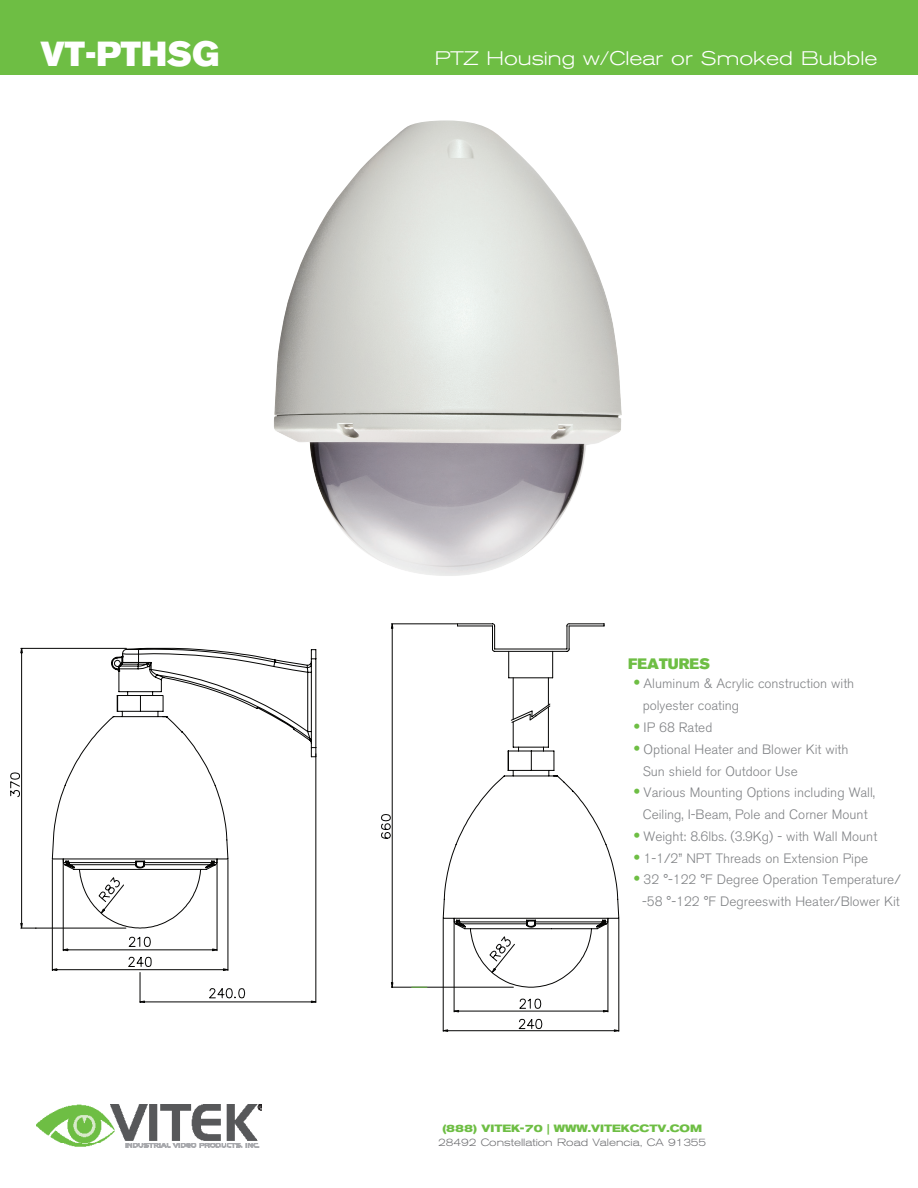
<style>
.page{position:relative;width:918px;height:1188px;background:#fff}
.page>*{position:absolute;margin:0;border:0;box-sizing:border-box;transform-origin:0 0}
.t1{font:34.5px "Akzidenz Grotesk BE Super";color:#fff}
.t2{font:300 expanded 19.5px "Akzidenz Grotesk BE";color:#fff}
.t3{font:15px "Akzidenz Grotesk BE Super";color:#6ebe44}
.t4{font:300 13.5px/21.8px "Akzidenz Grotesk BE";color:#808285}
.t5{font:300 expanded 10.5px "Akzidenz Grotesk BE";color:#6c6d70}
.t6{font:700 expanded 10.5px "Akzidenz Grotesk BE";color:#6ebe44}
.s1{font-weight:700;font-stretch:expanded;font-size:16.5px;color:#6ebe44}
</style>
<div class="page">
<div style="left:0;top:0;width:918px;height:75px;background:#6ebe44"></div>
<img style="left:37px;top:1105px;width:225px;height:43px">
<img style="left:274px;top:120px;width:348px;height:456px">
<svg style="left:391px;top:624px;width:214px;height:149px"></svg>
<svg style="left:21px;top:647px;width:494px;height:126px"></svg>
<svg style="left:11px;top:773px;width:609px;height:259px"></svg>
<h1 class="t1" style="left:40px;top:34px;width:180px">VT-PTHSG</h1>
<h2 class="t2" style="left:435px;top:47px;width:444px">PTZ Housing w/Clear or Smoked Bubble</h2>
<p class="t3" style="left:628px;top:655px;width:83px">FEATURES</p>
<p class="t4" style="left:643px;top:673px;width:213px;text-indent:-9px"><span class="s1">•</span> Aluminum &amp; Acrylic construction with polyester coating</p>
<p class="t4" style="left:634px;top:717px;width:80px"><span class="s1">•</span> IP 68 Rated</p>
<p class="t4" style="left:643px;top:739px;width:207px;text-indent:-9px"><span class="s1">•</span> Optional Heater and Blower Kit with<br>Sun shield for Outdoor Use</p>
<p class="t4" style="left:634px;top:782px;width:243px;text-align:center"><span class="s1">•</span> Various Mounting Options including Wall,<br>Ceiling, I-Beam, Pole and Corner Mount</p>
<p class="t4" style="left:634px;top:826px;width:245px"><span class="s1">•</span> Weight: 8.6lbs. (3.9Kg) - with Wall Mount</p>
<p class="t4" style="left:634px;top:847px;width:236px"><span class="s1">•</span> 1-1/2” NPT Threads on Extension Pipe</p>
<p class="t4" style="left:634px;top:869px;width:268px;text-align:center"><span class="s1">•</span> 32 °-122 °F Degree Operation Temperature/ -58 °-122 °F Degreeswith Heater/Blower Kit</p>
<p class="t6" style="left:442px;top:1122px;width:261px">(888) VITEK-70 | WWW.VITEKCCTV.COM</p>
<p class="t5" style="left:438px;top:1136px;width:270px">28492 Constellation Road Valencia, CA 91355</p>
</div>
